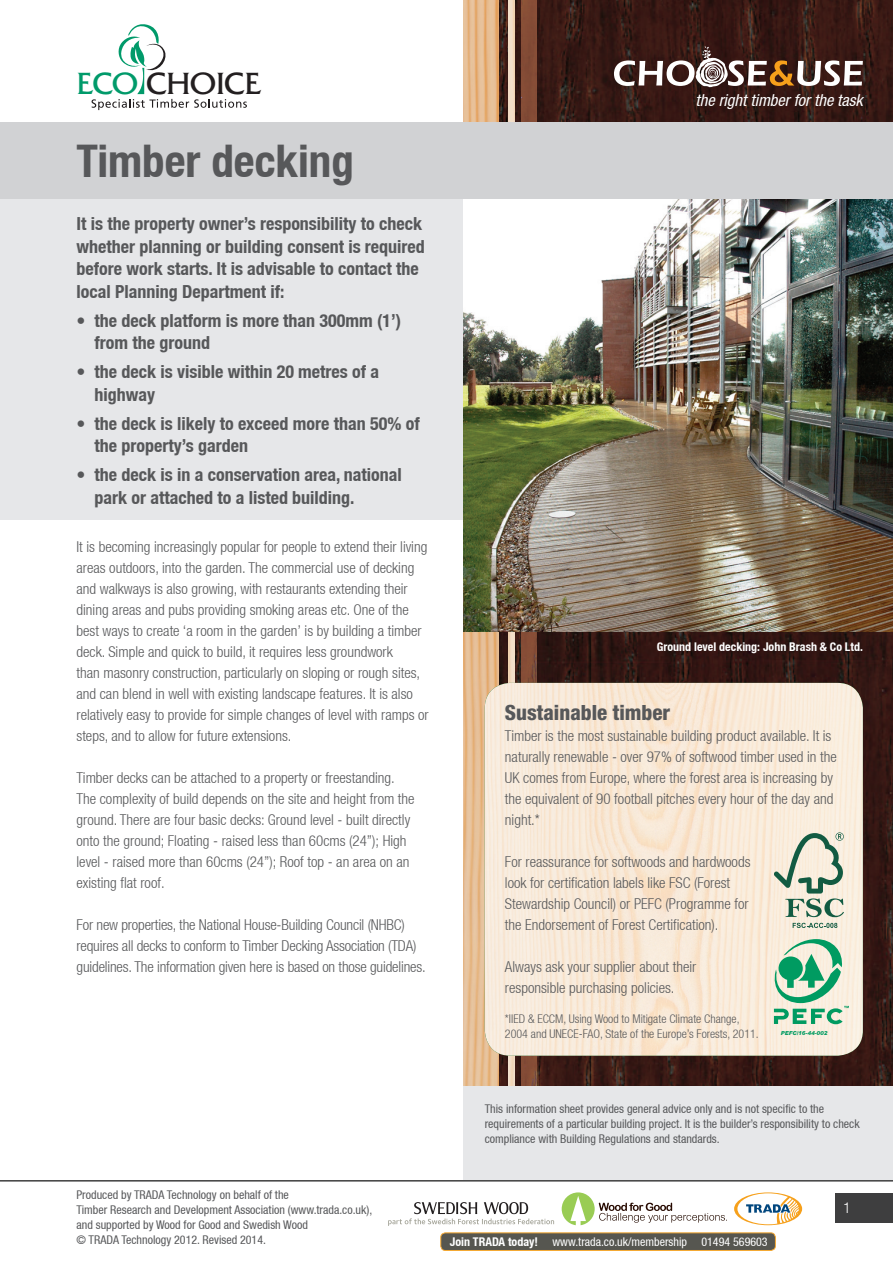
<style>
.page{position:relative;width:893px;height:1263px;background:#fff}
.page>*{position:absolute;margin:0;border:0;box-sizing:border-box;transform-origin:0 0}
.WIS_number{font:700 condensed 45px "Helvetica Neue";color:#57585a}
.t1{font:32.25px "Friz Quadrata";letter-spacing:-.005em;color:#231f20}
.Heading_1{font:800 condensed 21px "Helvetica Neue LT Std";color:#57585a}
.top_section{font:700 condensed 18px/22.5px "Helvetica Neue";color:#57585a}
.WIS_details{font:italic condensed 16.5px "Helvetica Neue";color:#fff}
.Body{font:300 condensed 15px/21px "Helvetica Neue";color:#57585a}
.Page_number{font:300 condensed 15px "Helvetica Neue";color:#fff}
.t2{font:condensed 12px/15px "Helvetica Neue";color:#57585a}
.Body-2{font:300 condensed 12px/15px "Helvetica Neue";color:#57585a}
.t3{font:condensed 12px "Helvetica Neue";color:#fff}
.t4{font:700 condensed 12px "Helvetica Neue";color:#fff}
.t5{font:italic 900 5.4px "Arial";color:#009b61}
.s1{color:#009a6a}
.s2{font-weight:700}
</style>
<div class="page">
<div style="left:835px;top:1193px;width:58px;height:30px;background:#3e3e3f"></div>
<hr style="left:0;top:1180px;width:893px;height:1px;background:#3e3e3f">
<div style="left:463px;top:1080px;width:430px;height:100px;background:#e6e7e9"></div>
<img style="left:499px;top:0;width:394px;height:1086px">
<img style="left:463px;top:0;width:36px;height:1086px">
<img style="left:508px;top:0;width:7px;height:1086px">
<img style="left:522px;top:0;width:15px;height:1086px">
<div style="left:0;top:198px;width:893px;height:322px;background:#e6e7e9"></div>
<img style="left:463px;top:199px;width:430px;height:432px">
<div style="left:0;top:122px;width:893px;height:77px;background:#d1d2d4"></div>
<svg style="left:614px;top:47px;width:249px;height:40px"></svg>
<img style="left:485px;top:683px;width:378px;height:373px">
<svg style="left:774px;top:832px;width:70px;height:85px;background:#c3cab8"></svg>
<svg style="left:793px;top:923px;width:44px;height:5px"></svg>
<svg style="left:774px;top:939px;width:75px;height:85px;background:#9ecfb0"></svg>
<svg style="left:734px;top:1192px;width:68px;height:33px"></svg>
<svg style="left:388px;top:1202px;width:166px;height:24px"></svg>
<svg style="left:562px;top:1192px;width:165px;height:33px"></svg>
<div style="left:441px;top:1233px;width:334px;height:17px;background:#565650;border-radius:5px"></div>
<div style="left:440px;top:1232px;width:336px;height:19px;border:1px solid #f6a01b;border-radius:5px"></div>
<svg style="left:92px;top:24px;width:155px;height:86px"></svg>
<p class="t1" style="left:77px;top:65px;width:187px"><span class="s1">ECO</span> CHOICE</p>
<p class="WIS_number" style="left:77px;top:134px;width:279px">Timber decking</p>
<p class="top_section" style="left:77px;top:213px;width:350px">It is the property owner’s responsibility to check whether planning or building consent is required before work starts. It is advisable to contact the local Planning Department if:</p>
<p class="top_section" style="left:95px;top:309px;width:308px;text-indent:-18px">• the deck platform is more than 300mm (1’) from the ground</p>
<p class="top_section" style="left:95px;top:360px;width:286px;text-indent:-18px">• the deck is visible within 20 metres of a highway</p>
<p class="top_section" style="left:95px;top:412px;width:327px;text-indent:-18px">• the deck is likely to exceed more than 50% of the property’s garden</p>
<p class="top_section" style="left:95px;top:463px;width:309px;text-indent:-18px">• the deck is in a conservation area, national park or attached to a listed building.</p>
<p class="Body" style="left:77px;top:536px;width:352px">It is becoming increasingly popular for people to extend their living areas outdoors, into the garden. The commercial use of decking</p>
<p class="Body" style="left:77px;top:578px;width:354px">and walkways is also growing, with restaurants extending their dining areas and pubs providing smoking areas etc. One of the best ways to create ‘a room in the garden’ is by building a timber deck. Simple and quick to build, it requires less groundwork<br>than masonry construction, particularly on sloping or rough sites, and can blend in well with existing landscape features. It is also relatively easy to provide for simple changes of level with ramps or steps, and to allow for future extensions.</p>
<p class="Body" style="left:77px;top:767px;width:340px">Timber decks can be attached to a property or freestanding.<br>The complexity of build depends on the site and height from the ground. There are four basic decks: Ground level - built directly onto the ground; Floating - raised less than 60cms (24”); High level - raised more than 60cms (24”); Roof top - an area on an existing flat roof.</p>
<p class="Body" style="left:77px;top:914px;width:351px">For new properties, the National House-Building Council (NHBC) requires all decks to conform to Timber Decking Association (TDA) guidelines. The information given here is based on those guidelines.</p>
<p class="WIS_details" style="left:695px;top:90px;width:169px">the right timber for the task</p>
<p class="t4" style="left:657px;top:640px;width:208px">Ground level decking: John Brash &amp; Co Ltd.</p>
<p class="Heading_1" style="left:505px;top:699px;width:167px">Sustainable timber</p>
<p class="Body" style="left:505px;top:725px;width:333px">Timber is the most sustainable building product available. It is naturally renewable - over 97% of softwood timber used in the UK comes from Europe, where the forest area is increasing by the equivalent of 90 football pitches every hour of the day and night.*</p>
<p class="Body" style="left:505px;top:851px;width:247px">For reassurance for softwoods and hardwoods look for certification labels like FSC (Forest Stewardship Council) or PEFC (Programme for the Endorsement of Forest Certification).</p>
<p class="Body" style="left:505px;top:956px;width:193px">Always ask your supplier about their responsible purchasing policies.</p>
<p class="Body-2" style="left:505px;top:1011px;width:255px">*IIED &amp; ECCM, Using Wood to Mitigate Climate Change,<br>2004 and UNECE-FAO, State of the Europe’s Forests, 2011.</p>
<p class="t5" style="left:781px;top:1030px;width:48px">PEFC/16-44-002</p>
<p class="t2" style="left:485px;top:1101px;width:376px">This information sheet provides general advice only and is not specific to the requirements of a particular building project. It is the builder’s responsibility to check compliance with Building Regulations and standards.</p>
<p class="t2" style="left:77px;top:1187px;width:214px">Produced by TRADA Technology on behalf of the</p>
<p class="t2" style="left:77px;top:1202px;width:297px">Timber Research and Development Association (www.trada.co.uk), and supported by Wood for Good and Swedish Wood</p>
<p class="t2" style="left:77px;top:1232px;width:191px">© TRADA Technology 2012. Revised 2014.</p>
<p class="t3" style="left:450px;top:1235px;width:319px"><span class="s2">Join TRADA today!</span> www.trada.co.uk/membership 01494 569603</p>
<p class="Page_number" style="left:843px;top:1199px;width:9px">1</p>
</div>
